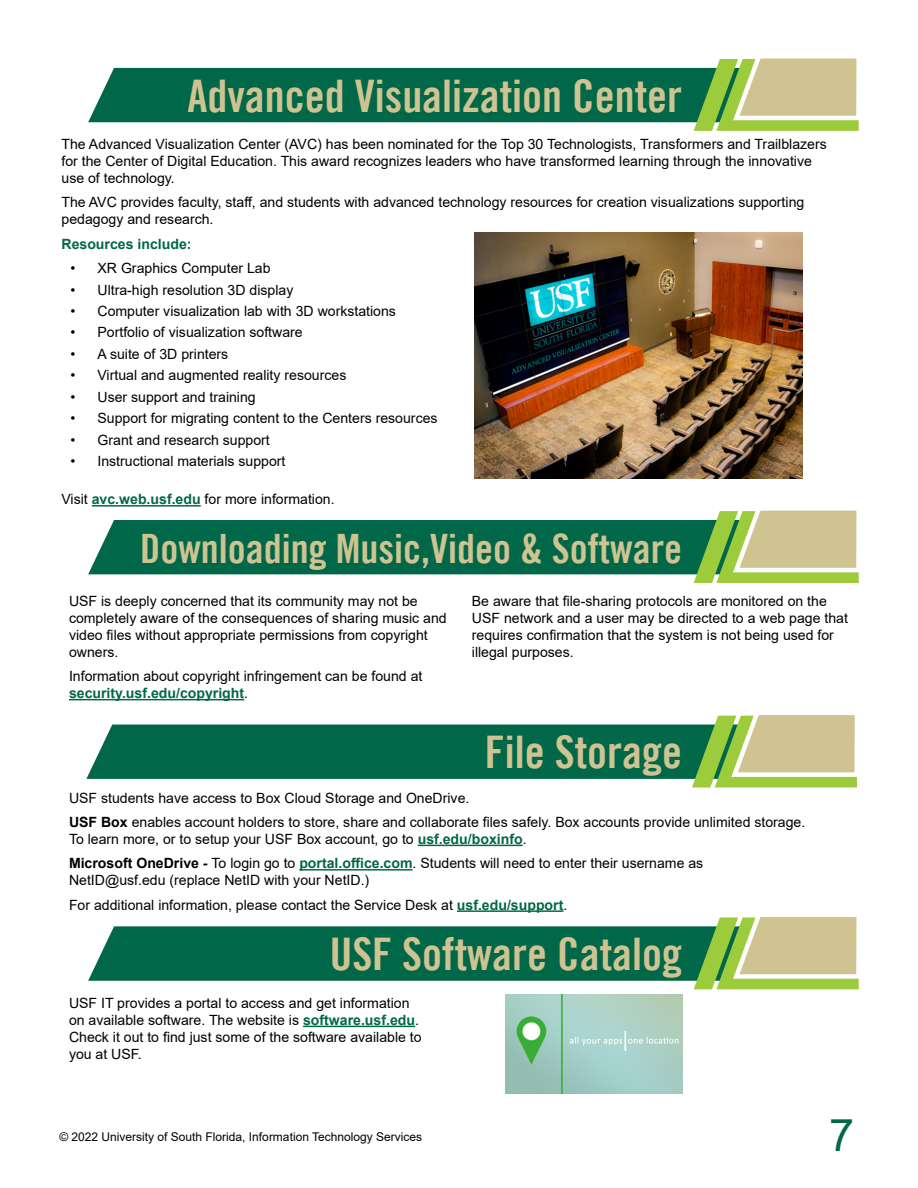
<style>
.page{position:relative;width:918px;height:1188px;background:#fff}
.page>*{position:absolute;margin:0;border:0;box-sizing:border-box;transform-origin:0 0}
.t1{font:45px "Trade Gothic LT Bold Cond Twenty";color:#cfc392}
.t2{font:45px "Arial";color:#006848}
.t3{font:40.5px "Trade Gothic LT Bold Cond Twenty";color:#cfc392}
.t4{font:14.1px/17px "Arial";color:#000}
.t5{font:700 14.1px "Arial";color:#006848}
.t6{font:12px "Arial";color:#000}
.s1{font-weight:700;color:#006848}
.s2{font-weight:700}
</style>
<div class="page">
<svg style="left:88px;top:910px;width:771px;height:79px"></svg>
<svg style="left:88px;top:58px;width:771px;height:73px"></svg>
<svg style="left:88px;top:505px;width:771px;height:78px"></svg>
<hr style="left:92px;top:505px;width:109px;height:2px;background:#006848">
<hr style="left:303px;top:1026px;width:112px;height:1px;background:#006848">
<img style="left:475px;top:232px;width:328px;height:247px">
<img style="left:506px;top:995px;width:176px;height:99px">
<hr style="left:69px;top:699px;width:175px;height:1px;background:#006848">
<svg style="left:86px;top:715px;width:771px;height:73px"></svg>
<hr style="left:418px;top:845px;width:105px;height:1px;background:#006848">
<hr style="left:299px;top:869px;width:114px;height:2px;background:#006848">
<hr style="left:457px;top:910px;width:106px;height:2px;background:#006848">
<h1 class="t1" style="left:188px;top:69px;width:496px">Advanced Visualization Center</h1>
<p class="t4" style="left:62px;top:136px;width:767px">The Advanced Visualization Center (AVC) has been nominated for the Top 30 Technologists, Transformers and Trailblazers for the Center of Digital Education. This award recognizes leaders who have transformed learning through the innovative use of technology.</p>
<p class="t4" style="left:62px;top:194px;width:744px">The AVC provides faculty, staff, and students with advanced technology resources for creation visualizations supporting pedagogy and research.</p>
<p class="t5" style="left:62px;top:234px;width:132px">Resources include:</p>
<p class="t4" style="left:70px;top:260px;width:202px">• XR Graphics Computer Lab</p>
<p class="t4" style="left:70px;top:281px;width:224px">• Ultra-high resolution 3D display</p>
<p class="t4" style="left:70px;top:303px;width:327px">• Computer visualization lab with 3D workstations</p>
<p class="t4" style="left:70px;top:324px;width:234px">• Portfolio of visualization software</p>
<p class="t4" style="left:70px;top:345px;width:159px">• A suite of 3D printers</p>
<p class="t4" style="left:70px;top:367px;width:277px">• Virtual and augmented reality resources</p>
<p class="t4" style="left:70px;top:388px;width:187px">• User support and training</p>
<p class="t4" style="left:70px;top:410px;width:369px">• Support for migrating content to the Centers resources</p>
<p class="t4" style="left:70px;top:431px;width:201px">• Grant and research support</p>
<p class="t4" style="left:70px;top:452px;width:217px">• Instructional materials support</p>
<p class="t4" style="left:62px;top:491px;width:275px">Visit <span class="s1">avc.web.usf.edu</span> for more information.</p>
<h2 class="t3" style="left:140px;top:523px;width:543px">Downloading Music,Video &amp; Software</h2>
<p class="t4" style="left:69px;top:593px;width:379px">USF is deeply concerned that its community may not be completely aware of the consequences of sharing music and video files without appropriate permissions from copyright owners.</p>
<p class="t4" style="left:69px;top:668px;width:355px">Information about copyright infringement can be found at <span class="s1">security.usf.edu/copyright</span>.</p>
<p class="t4" style="left:472px;top:593px;width:378px">Be aware that file-sharing protocols are monitored on the USF network and a user may be directed to a web page that requires confirmation that the system is not being used for illegal purposes.</p>
<h1 class="t1" style="left:485px;top:725px;width:199px">File Storage</h1>
<p class="t4" style="left:69px;top:785px;width:738px;line-height:24.5px">USF students have access to Box Cloud Storage and OneDrive.<br><span class="s2">USF Box</span> enables account holders to store, share and collaborate files safely. Box accounts provide unlimited storage.</p>
<p class="t4" style="left:69px;top:827px;width:636px;line-height:24.5px">To learn more, or to setup your USF Box account, go to <span class="s1">usf.edu/boxinfo</span>.<br><span class="s2">Microsoft OneDrive -</span> To login go to <span class="s1">portal.office.com</span>. Students will need to enter their username as</p>
<p class="t4" style="left:69px;top:868px;width:500px;line-height:24.5px">NetID@usf.edu (replace NetID with your NetID.)<br>For additional information, please contact the Service Desk at <span class="s1">usf.edu/support</span>.</p>
<h1 class="t1" style="left:330px;top:927px;width:354px">USF Software Catalog</h1>
<p class="t4" style="left:69px;top:994px;width:354px">USF IT provides a portal to access and get information on available software. The website is <span class="s1">software.usf.edu</span>.<br>Check it out to find just some of the software available to you at USF.</p>
<p class="t6" style="left:59px;top:1128px;width:364px">© 2022 University of South Florida, Information Technology Services</p>
<h1 class="t2" style="left:829px;top:1104px;width:27px">7</h1>
</div>
